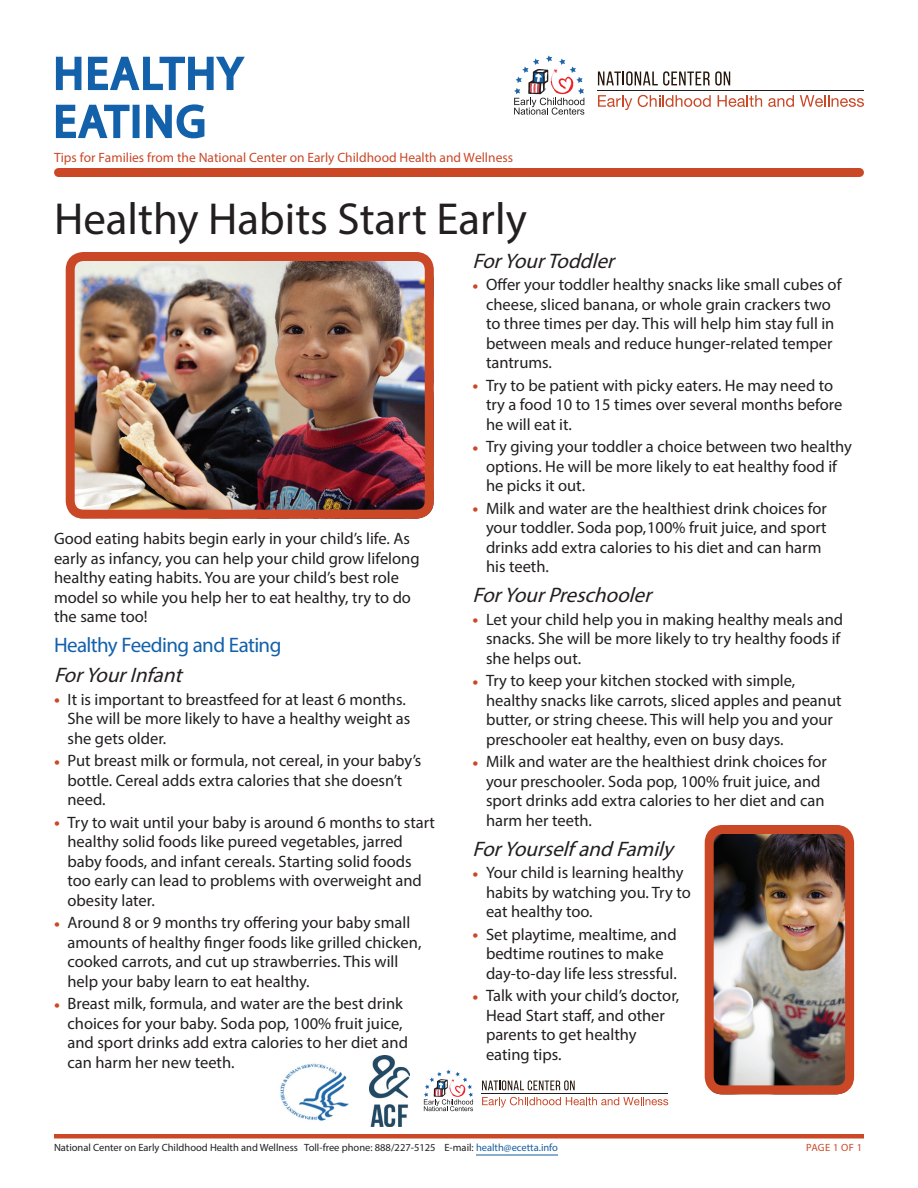
<style>
.page{position:relative;width:918px;height:1188px;background:#fff}
.page>*{position:absolute;margin:0;border:0;box-sizing:border-box;transform-origin:0 0}
.t1{font:45px "Myriad Pro";color:#231f20}
.t2{font:45px/48px "Myriad Pro";letter-spacing:.06em;color:#1361ab}
.t3{font:italic 21px "Myriad Pro";color:#231f20}
.t4{font:21px "Myriad Pro";letter-spacing:-.03em;color:#1361ab}
.t5{font:16.5px/19.5px "Myriad Pro";color:#231f20}
.t6{font:13.5px "Myriad Pro";color:#ca4827}
.t7{font:10.5px "Myriad Pro";color:#231f20}
.t8{font:10.5px "Myriad Pro";color:#175d9e}
.t9{font:10.5px "Myriad Pro";letter-spacing:.025em;color:#cb4827}
.s1{font-size:21px;color:#cb4827}
.s2{color:#231f20}
</style>
<div class="page">
<hr style="left:54px;top:1134px;width:810px;height:4px;background:#cb4827">
<hr style="left:476px;top:1155px;width:82px;height:1px;background:#175d9e">
<div style="left:133px;top:105px;width:7px;height:33px;border:3px solid #1361ab"></div>
<div style="left:58px;top:168px;width:802px;height:9px;background:#cb4827"></div>
<svg style="left:55px;top:104px;width:75px;height:35px"></svg>
<svg style="left:146px;top:104px;width:59px;height:35px"></svg>
<svg style="left:55px;top:56px;width:190px;height:35px"></svg>
<svg style="left:598px;top:95px;width:34px;height:15px"></svg>
<svg style="left:638px;top:95px;width:73px;height:12px"></svg>
<svg style="left:718px;top:95px;width:44px;height:12px"></svg>
<svg style="left:768px;top:95px;width:26px;height:12px"></svg>
<svg style="left:800px;top:95px;width:64px;height:12px"></svg>
<svg style="left:598px;top:71px;width:132px;height:15px"></svg>
<hr style="left:597px;top:90px;width:266px;height:1px;background:#211e1e">
<img style="left:76px;top:262px;width:348px;height:247px">
<div style="left:66px;top:252px;width:368px;height:267px;border:9px solid #cb4827;border-radius:14px"></div>
<img style="left:280px;top:1063px;width:69px;height:58px">
<img style="left:370px;top:1055px;width:39px;height:71px">
<img style="left:715px;top:835px;width:129px;height:249px">
<div style="left:705px;top:825px;width:149px;height:269px;border:9px solid #cb4827;border-radius:14px"></div>
<svg style="left:482px;top:1080px;width:93px;height:10px"></svg>
<svg style="left:482px;top:1097px;width:186px;height:11px"></svg>
<svg style="left:514px;top:55px;width:70px;height:60px"></svg>
<svg style="left:424px;top:1070px;width:49px;height:41px"></svg>
<h1 class="t2" style="left:54px;top:49px;width:190px">HEALTHY<br>EATING</h1>
<p class="t6" style="left:54px;top:149px;width:461px">Tips for Families from the National Center on Early Childhood Health and Wellness</p>
<h2 class="t1" style="left:54px;top:191px;width:475px">Healthy Habits Start Early</h2>
<p class="t5" style="left:54px;top:528px;width:367px">Good eating habits begin early in your child’s life. As early as infancy, you can help your child grow lifelong healthy eating habits. You are your child’s best role model so while you help her to eat healthy, try to do the same too!</p>
<h3 class="t4" style="left:54px;top:632px;width:229px">Healthy Feeding and Eating</h3>
<h4 class="t3" style="left:54px;top:662px;width:136px">ForYourInfant</h4>
<p class="t5" style="left:68px;top:689px;width:344px;text-indent:-14px"><span class="s1">•</span> It is important to breastfeed for at least 6 months.<br>She will be more likely to have a healthy weight as she gets older.</p>
<p class="t5" style="left:68px;top:750px;width:355px;text-indent:-14px"><span class="s1">•</span> Put breast milk or formula, not cereal, in your baby’s bottle. Cereal adds extra calories that she doesn’t need.</p>
<p class="t5" style="left:68px;top:812px;width:369px;text-indent:-14px"><span class="s1">•</span> Try to wait until your baby is around 6 months to start healthy solid foods like pureed vegetables, jarred baby foods, and infant cereals. Starting solid foods too early can lead to problems with overweight and obesity later.</p>
<p class="t5" style="left:68px;top:912px;width:355px;text-indent:-14px"><span class="s1">•</span> Around 8 or 9 months try offering your baby small amounts of healthy finger foods like grilled chicken, cooked carrots, and cut up strawberries. This will help your baby learn to eat healthy.</p>
<p class="t5" style="left:68px;top:993px;width:342px;text-indent:-14px"><span class="s1">•</span> Breast milk, formula, and water are the best drink choices for your baby. Soda pop, 100% fruit juice, and sport drinks add extra calories to her diet and can harm her new teeth.</p>
<h4 class="t3" style="left:472px;top:248px;width:150px">ForYourToddler</h4>
<p class="t5" style="left:486px;top:275px;width:357px;text-indent:-14px"><span class="s1">•</span> Offer your toddler healthy snacks like small cubes of cheese, sliced banana, or whole grain crackers two to three times per day. This will help him stay full in between meals and reduce hunger-related temper tantrums.</p>
<p class="t5" style="left:486px;top:375px;width:358px;text-indent:-14px"><span class="s1">•</span> Try to be patient with picky eaters. He may need to try a food 10 to 15 times over several months before he will eat it.</p>
<p class="t5" style="left:486px;top:437px;width:367px;text-indent:-14px"><span class="s1">•</span> Try giving your toddler a choice between two healthy options. He will be more likely to eat healthy food if he picks it out.</p>
<p class="t5" style="left:486px;top:498px;width:342px;text-indent:-14px"><span class="s1">•</span> Milk and water are the healthiest drink choices for your toddler. Soda pop, 100% fruit juice, and sport drinks add extra calories to his diet and can harm his teeth.</p>
<h4 class="t3" style="left:472px;top:582px;width:187px">ForYourPreschooler</h4>
<p class="t5" style="left:486px;top:609px;width:359px;text-indent:-14px"><span class="s1">•</span> Let your child help you in making healthy meals and snacks. She will be more likely to try healthy foods if she helps out.</p>
<p class="t5" style="left:486px;top:671px;width:357px;text-indent:-14px"><span class="s1">•</span> Try to keep your kitchen stocked with simple, healthy snacks like carrots, sliced apples and peanut butter, or string cheese. This will help you and your preschooler eat healthy, even on busy days.</p>
<p class="t5" style="left:486px;top:752px;width:342px;text-indent:-14px"><span class="s1">•</span> Milk and water are the healthiest drink choices for your preschooler. Soda pop, 100% fruit juice, and sport drinks add extra calories to her diet and can harm her teeth.</p>
<h4 class="t3" style="left:472px;top:836px;width:209px">ForYourselfandFamily</h4>
<p class="t5" style="left:486px;top:863px;width:206px;text-indent:-14px"><span class="s1">•</span> Your child is learning healthy habits by watching you. Try to eat healthy too.</p>
<p class="t5" style="left:486px;top:924px;width:192px;text-indent:-14px"><span class="s1">•</span> Set playtime, mealtime, and bedtime routines to make day-to-day life less stressful.</p>
<p class="t5" style="left:486px;top:986px;width:195px;text-indent:-14px"><span class="s1">•</span> Talk with your child’s doctor,<br>Head Start staff, and other parents to get healthy eating tips.</p>
<p class="t7" style="left:54px;top:1141px;width:246px">National Center on Early Childhood Health and Wellness</p>
<p class="t7" style="left:304px;top:1141px;width:133px">Toll-free phone: 888/227-5125</p>
<p class="t8" style="left:444px;top:1141px;width:115px"><span class="s2">E-mail:</span> health@ecetta.info</p>
<p class="t9" style="left:806px;top:1141px;width:57px">PAGE 1 OF 1</p>
</div>
